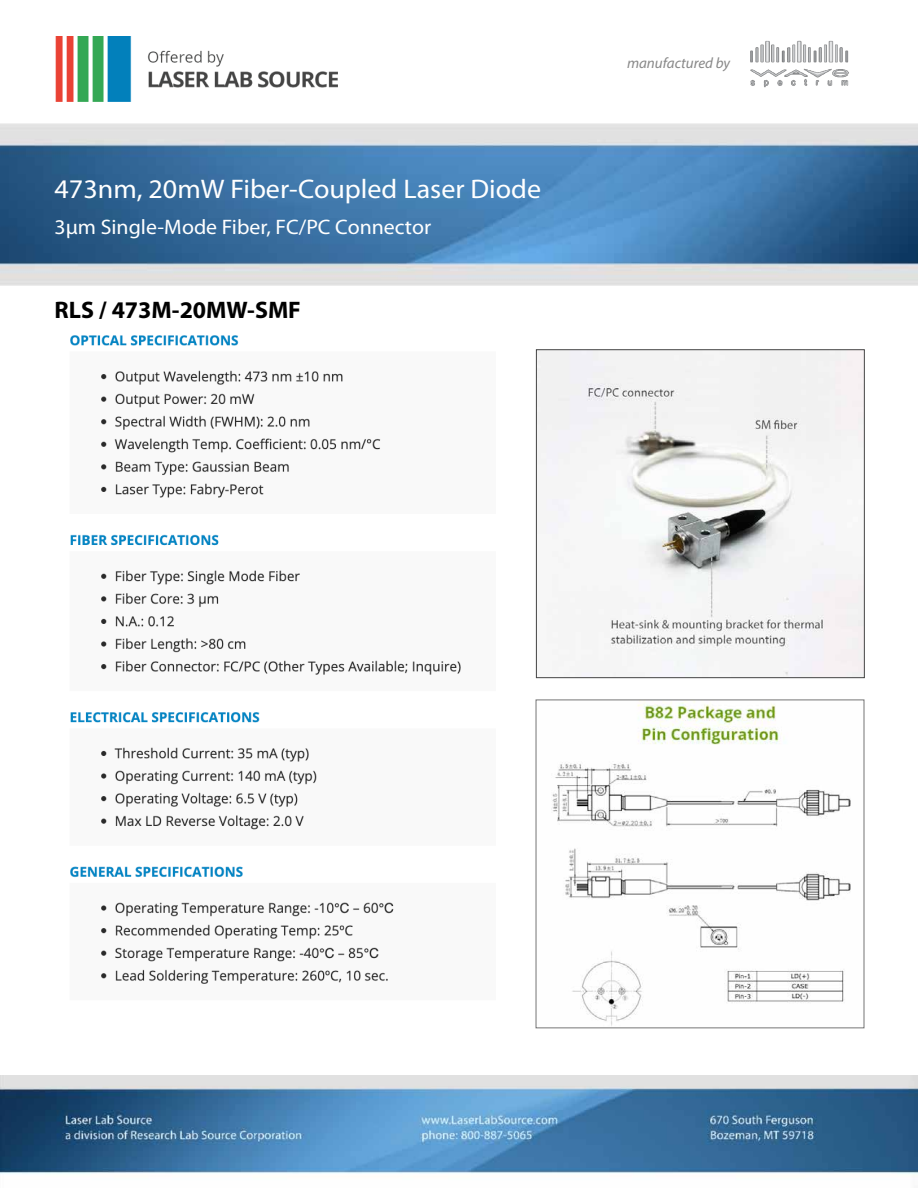
<style>
.page{position:relative;width:918px;height:1188px;background:#fff}
.page>*{position:absolute;margin:0;border:0;box-sizing:border-box;transform-origin:0 0}
.t1{font:27px "Myriad Pro";color:#fff;scale:1.04 1}
.t2{font:700 24px "Myriad Pro";color:#000}
.t3{font:21px "Myriad Pro";color:#fff;scale:1.04 1}
.t4{font:italic 15px "Myriad Pro";color:#888}
</style>
<div class="page">
<img style="left:0;top:123px;width:918px;height:162px">
<img style="left:55px;top:36px;width:282px;height:65px">
<img style="left:0;top:1076px;width:918px;height:99px">
<img style="left:538px;top:351px;width:325px;height:325px">
<div style="left:536px;top:349px;width:329px;height:329px;border:1px solid #444"></div>
<img style="left:750px;top:40px;width:99px;height:47px">
<img style="left:70px;top:335px;width:391px;height:649px">
<img style="left:552px;top:702px;width:299px;height:324px">
<p class="t1" style="left:55px;top:172px;width:469px">473nm, 20mW Fiber-Coupled Laser Diode</p>
<p class="t3" style="left:55px;top:214px;width:364px">3µm Single-Mode Fiber, FC/PC Connector</p>
<p class="t2" style="left:55px;top:297px;width:248px">RLS / 473M-20MW-SMF</p>
<p class="t4" style="left:627px;top:54px;width:105px">manufactured by</p>
</div>
